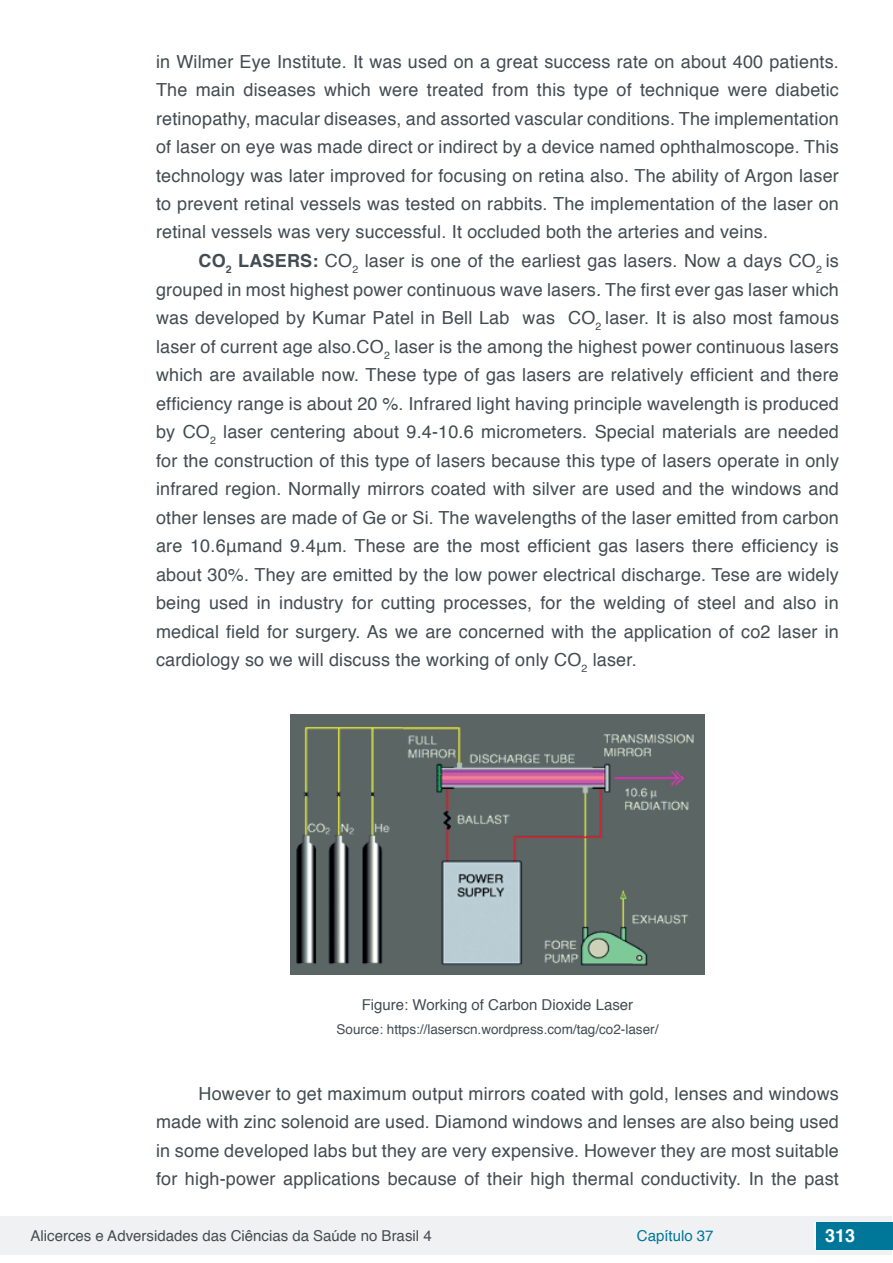
<style>
.page{position:relative;width:893px;height:1263px;background:#fff}
.page>*{position:absolute;margin:0;border:0;box-sizing:border-box;transform-origin:0 0}
.t1{font:18px/28.5px "Helvetica";letter-spacing:.01em;color:#434c52;text-align:justify}
.t2{font:700 18px "Helvetica";color:#fff}
.t3{font:15px "Helvetica";color:#434c52}
.t4{font:15px "Helvetica";color:#007699}
.t5{font:13.5px "Helvetica";color:#434c52}
.s1{font-weight:700}
.s2{font-style:italic}
</style>
<div class="page">
<div style="left:1px;top:1216px;width:891px;height:38px;background:#f0f1f2"></div>
<div style="left:816px;top:1222px;width:77px;height:27px;background:#007699"></div>
<svg style="left:815px;top:1224px;width:1px;height:24px"></svg>
<img style="left:290px;top:715px;width:415px;height:260px">
<p class="t1" style="left:156px;top:47px;width:684px">in Wilmer Eye Institute. It was used on a great success rate on about 400 patients.<br>The main diseases which were treated from this type of technique were diabetic retinopathy, macular diseases, and assorted vascular conditions. The implementation of laser on eye was made direct or indirect by a device named ophthalmoscope. This technology was later improved for focusing on retina also. The ability of Argon laser to prevent retinal vessels was tested on rabbits. The implementation of the laser on retinal vessels was very successful. It occluded both the arteries and veins.</p>
<p class="t1" style="left:156px;top:247px;width:684px;text-indent:43px"><span class="s1">CO</span><sub>2</sub> <span class="s1">LASERS:</span> CO<sub>2</sub> laser is one of the earliest gas lasers. Now a days CO<sub>2</sub> is grouped in most highest power continuous wave lasers<span class="s2">.</span> The first ever gas laser which was developed by Kumar Patel in Bell Lab was CO<sub>2</sub> laser. It is also most famous laser of current age also.CO<sub>2</sub> laser is the among the highest power continuous lasers which are available now. These type of gas lasers are relatively efficient and there efficiency range is about 20 %. Infrared light having principle wavelength is produced by CO<sub>2</sub> laser centering about 9.4-10.6 micrometers. Special materials are needed for the construction of this type of lasers because this type of lasers operate in only infrared region. Normally mirrors coated with silver are used and the windows and other lenses are made of Ge or Si. The wavelengths of the laser emitted from carbon are 10.6μmand 9.4μm. These are the most efficient gas lasers there efficiency is about 30%. They are emitted by the low power electrical discharge. Tese are widely being used in industry for cutting processes, for the welding of steel and also in medical field for surgery. As we are concerned with the application of co2 laser in cardiology so we will discuss the working of only CO<sub>2</sub> laser.</p>
<p class="t3" style="left:362px;top:993px;width:273px">Figure: Working of Carbon Dioxide Laser</p>
<p class="t5" style="left:337px;top:1019px;width:323px">Source: https://laserscn.wordpress.com/tag/co2-laser/</p>
<p class="t1" style="left:156px;top:1080px;width:684px;text-indent:43px">However to get maximum output mirrors coated with gold, lenses and windows made with zinc solenoid are used. Diamond windows and lenses are also being used in some developed labs but they are very expensive. However they are most suitable for high-power applications because of their high thermal conductivity. In the past</p>
<p class="t3" style="left:31px;top:1224px;width:403px">Alicerces e Adversidades das Ciências da Saúde no Brasil 4</p>
<p class="t4" style="left:637px;top:1224px;width:78px">Capítulo 37</p>
<p class="t2" style="left:825px;top:1221px;width:32px">313</p>
</div>
